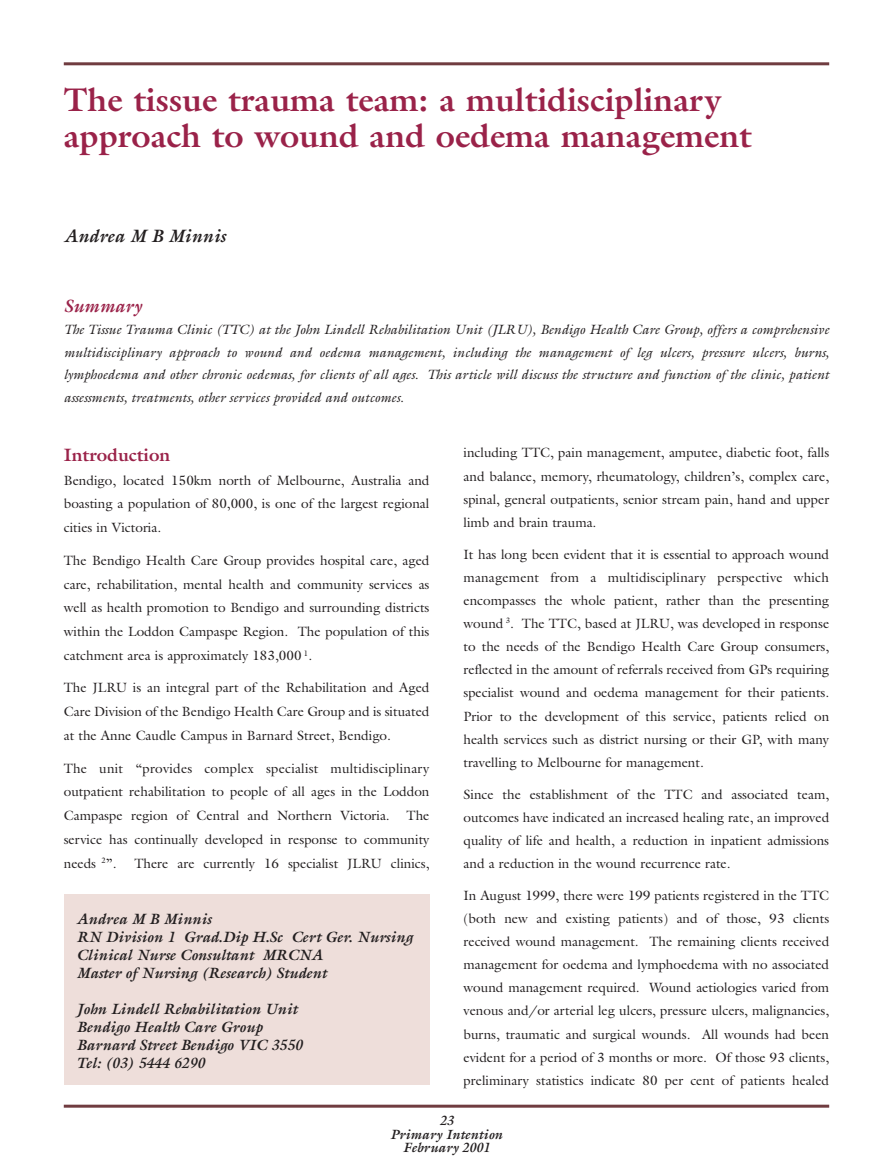
<style>
.page{position:relative;width:893px;height:1170px;background:#fff}
.page>*{position:absolute;margin:0;border:0;box-sizing:border-box;transform-origin:0 0}
.PI-_TopTitle{font:700 33px/36px "Galliard";color:#9a2249}
.PI-_TopAuthor{font:italic 700 18px "Galliard";color:#231f20}
.PI-Heading{font:700 18px "Galliard";color:#9a2249}
.PI-Heading-2{font:italic 700 18px "Galliard";color:#9a2249}
.PI-AuthorBox{font:italic 700 15px/18px "Galliard";color:#231f20}
.PI-Galley{font:13.5px/23.1px "Galliard";color:#231f20;text-align:justify}
.PI-Galley-2{font:italic 13.5px/22.5px "Galliard";color:#231f20;text-align:justify}
.t1{font:italic 700 13.5px "Galliard";color:#231f20}
</style>
<div class="page">
<hr style="left:64px;top:62px;width:765px;height:3px;background:#703c40">
<hr style="left:64px;top:1104px;width:765px;height:3px;background:#703c40">
<div style="left:64px;top:894px;width:365px;height:190px;background:#eededa"></div>
<p class="PI-_TopTitle" style="left:64px;top:81px;width:689px">The tissue trauma team: a multidisciplinary approach to wound and oedema management</p>
<p class="PI-_TopAuthor" style="left:64px;top:225px;width:163px">Andrea M B Minnis</p>
<p class="PI-Heading-2" style="left:64px;top:295px;width:79px">Summary</p>
<p class="PI-Galley-2" style="left:64px;top:318px;width:767px">The Tissue Trauma Clinic (TTC) at the John Lindell Rehabilitation Unit (JLRU), Bendigo Health Care Group, offers a comprehensive multidisciplinary approach to wound and oedema management, including the management of leg ulcers, pressure ulcers, burns, lymphoedema and other chronic oedemas, for clients of all ages. This article will discuss the structure and function of the clinic, patient assessments, treatments, other services provided and outcomes.</p>
<p class="PI-Heading" style="left:64px;top:443px;width:108px">Introduction</p>
<p class="PI-Galley" style="left:64px;top:468px;width:367px;line-height:23.9px">Bendigo, located 150km north of Melbourne, Australia and boasting a population of 80,000, is one of the largest regional cities in Victoria.</p>
<p class="PI-Galley" style="left:64px;top:548px;width:367px;line-height:23.9px">The Bendigo Health Care Group provides hospital care, aged care, rehabilitation, mental health and community services as well as health promotion to Bendigo and surrounding districts within the Loddon Campaspe Region. The population of this catchment area is approximately 183,000 <sup>1</sup>.</p>
<p class="PI-Galley" style="left:64px;top:675px;width:367px;line-height:23.9px">The JLRU is an integral part of the Rehabilitation and Aged Care Division of the Bendigo Health Care Group and is situated at the Anne Caudle Campus in Barnard Street, Bendigo.</p>
<p class="PI-Galley" style="left:64px;top:755px;width:367px;line-height:23.9px">The unit “provides complex specialist multidisciplinary outpatient rehabilitation to people of all ages in the Loddon Campaspe region of Central and Northern Victoria. The service has continually developed in response to community needs <sup>2</sup>”.</p>
<p class="PI-Galley" style="left:134px;top:851px;width:297px">There are currently 16 specialist JLRU clinics,</p>
<p class="PI-AuthorBox" style="left:77px;top:909px;width:337px">Andrea M B Minnis<br>RN Division 1 Grad.Dip H.Sc Cert Ger. Nursing</p>
<p class="PI-AuthorBox" style="left:77px;top:945px;width:248px">Clinical Nurse Consultant MRCNA</p>
<p class="PI-AuthorBox" style="left:77px;top:963px;width:252px">Master of Nursing (Research) Student</p>
<p class="PI-AuthorBox" style="left:77px;top:999px;width:222px">John Lindell Rehabilitation Unit</p>
<p class="PI-AuthorBox" style="left:77px;top:1017px;width:187px">Bendigo Health Care Group</p>
<p class="PI-AuthorBox" style="left:77px;top:1035px;width:227px">Barnard Street Bendigo VIC 3550</p>
<p class="PI-AuthorBox" style="left:77px;top:1053px;width:130px">Tel: (03) 5444 6290</p>
<p class="PI-Galley" style="left:463px;top:441px;width:367px">including TTC, pain management, amputee, diabetic foot, falls and balance, memory, rheumatology, children’s, complex care, spinal, general outpatients, senior stream pain, hand and upper limb and brain trauma.</p>
<p class="PI-Galley" style="left:463px;top:542px;width:367px">It has long been evident that it is essential to approach wound management from a multidisciplinary perspective which encompasses the whole patient, rather than the presenting wound <sup>3</sup>. The TTC, based at JLRU, was developed in response to the needs of the Bendigo Health Care Group consumers, reflected in the amount of referrals received from GPs requiring specialist wound and oedema management for their patients.<br>Prior to the development of this service, patients relied on health services such as district nursing or their GP, with many travelling to Melbourne for management.</p>
<p class="PI-Galley" style="left:463px;top:782px;width:367px">Since the establishment of the TTC and associated team, outcomes have indicated an increased healing rate, an improved quality of life and health, a reduction in inpatient admissions and a reduction in the wound recurrence rate.</p>
<p class="PI-Galley" style="left:463px;top:883px;width:367px">In August 1999, there were 199 patients registered in the TTC (both new and existing patients) and of those, 93 clients received wound management. The remaining clients received management for oedema and lymphoedema with no associated wound management required. Wound aetiologies varied from venous and/or arterial leg ulcers, pressure ulcers, malignancies, burns, traumatic and surgical wounds. All wounds had been evident for a period of 3 months or more. Of those 93 clients, preliminary statistics indicate 80 per cent of patients healed</p>
<p class="t1" style="left:439px;top:1112px;width:16px">23</p>
<p class="t1" style="left:390px;top:1125px;width:114px">Primary Intention</p>
<p class="t1" style="left:403px;top:1139px;width:88px">February 2001</p>
</div>
